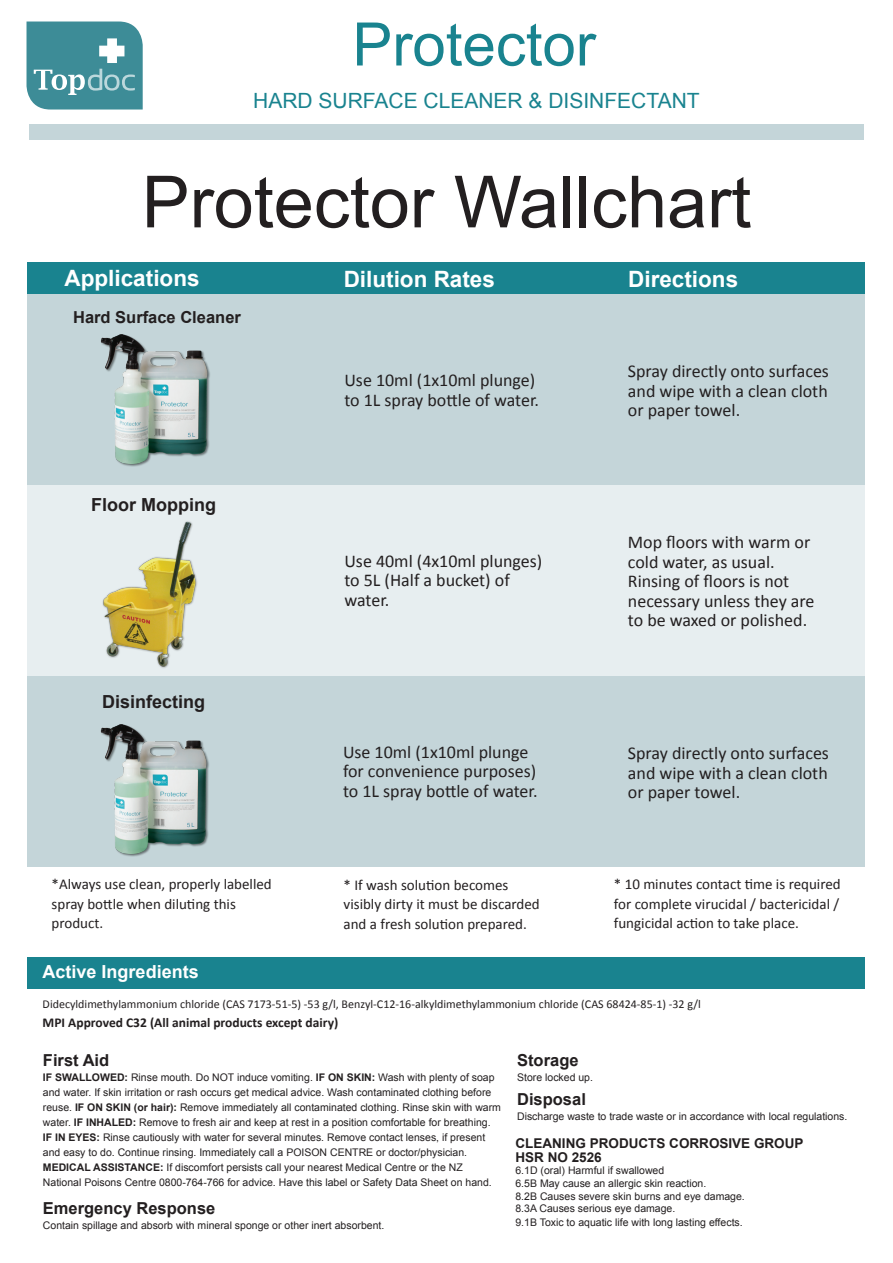
<style>
.page{position:relative;width:893px;height:1263px;background:#fff}
.page>*{position:absolute;margin:0;border:0;box-sizing:border-box;transform-origin:0 0}
.t1{font:72px "Arial";color:#231f20}
.t2{font:60px "Arial";color:#19838f}
.t3{font:700 22.5px "Arial";color:#fff}
.t4{font:21px "Arial";color:#19838f}
.t5{font:18px/19.5px "Calibri";color:#231f20}
.t6{font:700 18px "Arial";color:#231f20}
.t7{font:700 18px "Arial";color:#fff}
.t8{font:700 16.5px "Arial";color:#231f20}
.t9{font:15px/19.5px "Calibri";color:#231f20}
.t10{font:700 13.5px "Calibri";color:#231f20}
.t11{font:700 13.5px/13.5px "Arial";color:#231f20}
.t12{font:12px "Calibri";color:#231f20}
.t13{font:10.5px/15px "Arial";color:#231f20}
.s1{font-weight:700}
</style>
<div class="page">
<div style="left:27px;top:957px;width:837px;height:31px;background:#19838f"></div>
<div style="left:27px;top:294px;width:837px;height:191px;background:#c4d5d9"></div>
<div style="left:27px;top:676px;width:837px;height:191px;background:#c4d5d9"></div>
<div style="left:27px;top:485px;width:837px;height:191px;background:#e7eef0"></div>
<div style="left:27px;top:263px;width:837px;height:31px;background:#19838f"></div>
<img style="left:102px;top:521px;width:95px;height:147px">
<svg style="left:27px;top:22px;width:116px;height:88px;background:#559aa4"></svg>
<div style="left:29px;top:124px;width:835px;height:16px;background:#c4d5d9"></div>
<img style="left:100px;top:334px;width:110px;height:133px">
<img style="left:100px;top:724px;width:109px;height:133px">
<h2 class="t2" style="left:352px;top:5px;width:245px">Protector</h2>
<h3 class="t4" style="left:253px;top:87px;width:448px">HARD SURFACE CLEANER &amp; DISINFECTANT</h3>
<h1 class="t1" style="left:142px;top:155px;width:611px">Protector Wallchart</h1>
<h3 class="t3" style="left:65px;top:263px;width:137px">Applications</h3>
<h3 class="t3" style="left:344px;top:264px;width:153px">Dilution Rates</h3>
<h3 class="t3" style="left:628px;top:264px;width:112px">Directions</h3>
<h3 class="t8" style="left:73px;top:306px;width:169px">Hard Surface Cleaner</h3>
<h3 class="t6" style="left:91px;top:493px;width:126px">Floor Mopping</h3>
<h3 class="t6" style="left:102px;top:690px;width:105px">Disinfecting</h3>
<h3 class="t5" style="left:344px;top:370px;width:196px">Use 10ml (1x10ml plunge) to 1L spray bottle of water.</h3>
<h3 class="t5" style="left:628px;top:361px;width:203px;text-align:justify">Spray directly onto surfaces and wipe with a clean cloth or paper towel.</h3>
<h3 class="t5" style="left:344px;top:551px;width:199px">Use 40ml (4x10ml plunges) to 5L (Half a bucket) of water.</h3>
<h3 class="t5" style="left:628px;top:532px;width:188px">Mop floors with warm or cold water, as usual.<br>Rinsing of floors is not necessary unless they are to be waxed or polished.</h3>
<h3 class="t5" style="left:343px;top:742px;width:196px">Use 10ml (1x10ml plunge for convenience purposes) to 1L spray bottle of water.</h3>
<h3 class="t5" style="left:628px;top:743px;width:203px;text-align:justify">Spray directly onto surfaces and wipe with a clean cloth or paper towel.</h3>
<h3 class="t9" style="left:52px;top:874px;width:222px">*Always use clean, properly labelled spray bottle when diluting this product.</h3>
<h3 class="t9" style="left:344px;top:875px;width:198px">* If wash solution becomes visibly dirty it must be discarded and a fresh solution prepared.</h3>
<h3 class="t9" style="left:614px;top:874px;width:228px;text-align:justify">* 10 minutes contact time is required for complete virucidal / bactericidal / fungicidal action to take place.</h3>
<h3 class="t7" style="left:43px;top:960px;width:158px">Active Ingredients</h3>
<p class="t12" style="left:43px;top:996px;width:660px">Didecyldimethylammonium chloride (CAS 7173-51-5) -53 g/l, Benzyl-C12-16-alkyldimethylammonium chloride (CAS 68424-85-1) -32 g/l</p>
<p class="t10" style="left:43px;top:1014px;width:297px">MPI Approved C32 (All animal products except dairy)</p>
<h3 class="t8" style="left:517px;top:1049px;width:63px">Storage</h3>
<p class="t13" style="left:517px;top:1070px;width:77px">Store locked up.</p>
<h3 class="t8" style="left:517px;top:1088px;width:70px">Disposal</h3>
<p class="t13" style="left:517px;top:1109px;width:332px">Discharge waste to trade waste or in accordance with local regulations.</p>
<h3 class="t8" style="left:43px;top:1049px;width:68px">First Aid</h3>
<p class="t13" style="left:43px;top:1070px;width:460px"><span class="s1">IF SWALLOWED:</span> Rinse mouth. Do NOT induce vomiting. <span class="s1">IF ON SKIN:</span> Wash with plenty of soap and water. If skin irritation or rash occurs get medical advice. Wash contaminated clothing before reuse. <span class="s1">IF ON SKIN (or hair):</span> Remove immediately all contaminated clothing. Rinse skin with warm water. <span class="s1">IF INHALED:</span> Remove to fresh air and keep at rest in a position comfortable for breathing.<br><span class="s1">IF IN EYES:</span> Rinse cautiously with water for several minutes. Remove contact lenses, if present and easy to do. Continue rinsing. Immediately call a POISON CENTRE or doctor/physician.<br><span class="s1">MEDICAL ASSISTANCE:</span> If discomfort persists call your nearest Medical Centre or the NZ National Poisons Centre 0800-764-766 for advice. Have this label or Safety Data Sheet on hand.</p>
<h3 class="t8" style="left:43px;top:1197px;width:174px">Emergency Response</h3>
<p class="t13" style="left:43px;top:1218px;width:343px">Contain spillage and absorb with mineral sponge or other inert absorbent.</p>
<p class="t11" style="left:515px;top:1137px;width:290px">CLEANING PRODUCTS CORROSIVE GROUP<br>HSR NO 2526</p>
<p class="t13" style="left:515px;top:1164px;width:231px;line-height:12.9px">6.1D (oral) Harmful if swallowed<br>6.5B May cause an allergic skin reaction.<br>8.2B Causes severe skin burns and eye damage.<br>8.3A Causes serious eye damage.<br>9.1B Toxic to aquatic life with long lasting effects.</p>
</div>
